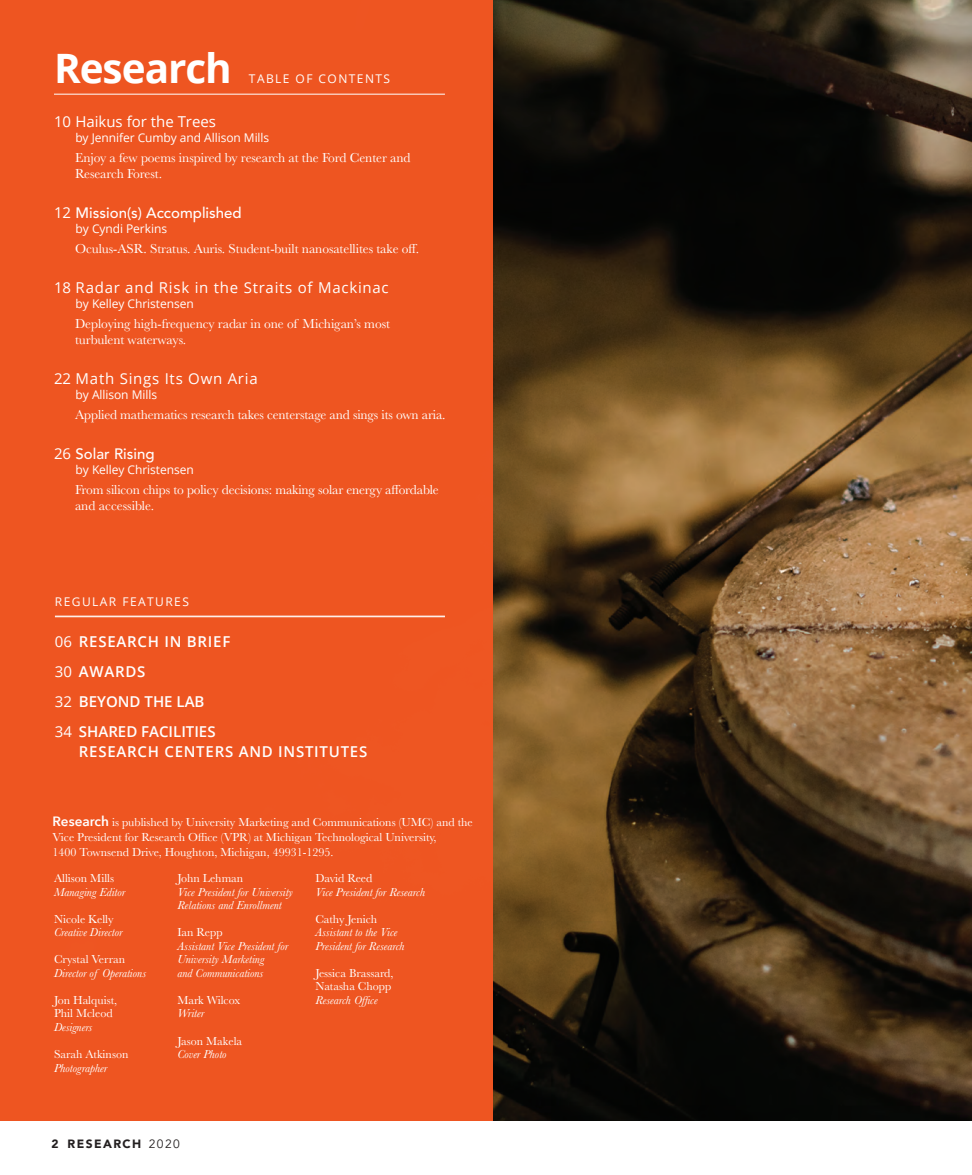
<style>
.page{position:relative;width:972px;height:1175px;background:#fff}
.page>*{position:absolute;margin:0;border:0;box-sizing:border-box;transform-origin:0 0}
.t1{font:700 40.5px "Open Sans";letter-spacing:-.025em;color:#fff}
.t2{font:15px "Open Sans";letter-spacing:.05em;color:#fff}
.t3{font:600 15px/30px "Open Sans";color:#fff}
.t4{font:500 15px "Avenir LT Std";color:#fff}
.t5{font:600 15px "Open Sans";letter-spacing:.05em;color:#fff}
.t6{font:15px "Open Sans";color:#fff}
.t7{font:13.5px/16.2px "Baskerville";letter-spacing:-.005em;color:#fff}
.t8{font:12px/15px "Baskerville";color:#fff}
.t9{font:italic 12px/13.5px "Baskerville";color:#fff}
.t10{font:12px "Open Sans";letter-spacing:-.005em;color:#fff}
.t11{font:12px "Open Sans";letter-spacing:.12em;color:#fff}
.t12{font:900 12px "Avenir";letter-spacing:.12em;color:#231f20}
.s1{font-family:"Open Sans";font-weight:400}
.s2{font-weight:400}
.s3{font-family:"Avenir Next";font-weight:600;font-size:13.5px}
.s4{font-style:inherit}
</style>
<div class="page">
<img style="left:493px;top:0;width:479px;height:1120px">
<div style="left:0;top:0;width:493px;height:1121px;background:#ef5622"></div>
<hr style="left:54px;top:94px;width:391px;height:1px;background:#fff">
<hr style="left:55px;top:616px;width:390px;height:1px;background:#fff">
<h1 class="t1" style="left:54px;top:39px;width:179px">Research</h1>
<p class="t11" style="left:249px;top:70px;width:143px">TABLE OF CONTENTS</p>
<p class="t6" style="left:54px;top:112px;width:164px">10 Haikus for the Trees</p>
<p class="t10" style="left:75px;top:130px;width:195px">by Jennifer Cumby and Allison Mills</p>
<p class="t7" style="left:75px;top:150px;width:337px">Enjoy a few poems inspired by research at the Ford Center and<br>Research Forest.</p>
<p class="t4" style="left:54px;top:204px;width:189px"><span class="s1">12</span> Mission(s) Accomplished</p>
<p class="t10" style="left:76px;top:221px;width:93px">by Cyndi Perkins</p>
<p class="t7" style="left:75px;top:241px;width:346px">Oculus-ASR. Stratus. Auris. Student-built nanosatellites take off.</p>
<p class="t2" style="left:54px;top:277px;width:336px">18 Radar and Risk in the Straits of Mackinac</p>
<p class="t10" style="left:76px;top:295px;width:120px">by Kelley Christensen</p>
<p class="t7" style="left:75px;top:315px;width:317px">Deploying high-frequency radar in one of Michigan’s most turbulent waterways.</p>
<p class="t2" style="left:54px;top:368px;width:205px">22 Math Sings Its Own Aria</p>
<p class="t10" style="left:76px;top:386px;width:83px">by Allison Mills</p>
<p class="t7" style="left:75px;top:406px;width:372px">Applied mathematics research takes centerstage and sings its own aria.</p>
<p class="t4" style="left:54px;top:445px;width:102px"><span class="s1">26</span> Solar Rising</p>
<p class="t10" style="left:76px;top:461px;width:120px">by Kelley Christensen</p>
<p class="t7" style="left:75px;top:481px;width:365px">From silicon chips to policy decisions: making solar energy affordable and accessible.</p>
<p class="t11" style="left:55px;top:593px;width:136px">REGULAR FEATURES</p>
<p class="t3" style="left:55px;top:626px;width:177px"><span class="s2">06</span> RESEARCH IN BRIEF<br><span class="s2">30</span> AWARDS<br><span class="s2">32</span> BEYOND THE LAB<br><span class="s2">34</span> SHARED FACILITIES</p>
<p class="t5" style="left:79px;top:741px;width:290px">RESEARCH CENTERS AND INSTITUTES</p>
<p class="t8" style="left:53px;top:814px;width:422px"><span class="s3">Research</span> is published by University Marketing and Communications (UMC) and the<br>Vice President for Research Office (VPR) at Michigan Technological University,<br>1400 Townsend Drive, Houghton, Michigan, 49931-1295.</p>
<p class="t8" style="left:54px;top:871px;width:62px">Allison Mills</p>
<p class="t9" style="left:54px;top:885px;width:73px">Managing Editor</p>
<p class="t8" style="left:54px;top:911px;width:61px">Nicole Kelly</p>
<p class="t9" style="left:54px;top:925px;width:70px">Creative Director</p>
<p class="t8" style="left:54px;top:952px;width:73px">Crystal Verran</p>
<p class="t9" style="left:54px;top:966px;width:94px">Director of Operations</p>
<p class="t8" style="left:54px;top:993px;width:65px;line-height:13.5px">Jon Halquist,<br>Phil Mcleod</p>
<p class="t9" style="left:54px;top:1020px;width:40px">Designers</p>
<p class="t8" style="left:54px;top:1046px;width:76px">Sarah Atkinson</p>
<p class="t9" style="left:54px;top:1060px;width:55px">Photographer</p>
<p class="t8" style="left:177px;top:871px;width:67px">John Lehman</p>
<p class="t9" style="left:177px;top:885px;width:117px">Vice President for University<br>Relations and Enrollment</p>
<p class="t8" style="left:177px;top:925px;width:47px">Ian Repp</p>
<p class="t9" style="left:177px;top:939px;width:112px">Assistant Vice President for<br>University Marketing<br>and Communications</p>
<p class="t8" style="left:177px;top:992px;width:64px">Mark Wilcox</p>
<p class="t9" style="left:177px;top:1006px;width:28px">Writer</p>
<p class="t8" style="left:177px;top:1033px;width:66px">Jason Makela</p>
<p class="t9" style="left:177px;top:1047px;width:51px">Cover Photo</p>
<p class="t8" style="left:315px;top:871px;width:59px">David Reed</p>
<p class="t9" style="left:315px;top:885px;width:111px">Vice President for Research</p>
<p class="t8" style="left:315px;top:911px;width:63px">Cathy Jenich</p>
<p class="t9" style="left:315px;top:925px;width:91px">Assistant to the Vice<br>President for Research</p>
<p class="t8" style="left:315px;top:966px;width:80px;line-height:13.5px">Jessica Brassard,<br>Natasha Chopp</p>
<p class="t9" style="left:315px;top:993px;width:64px">Research Office</p>
<p class="t12" style="left:51px;top:1133px;width:130px"><span class="s4">2</span> RESEARCH <span class="s2">2020</span></p>
</div>
